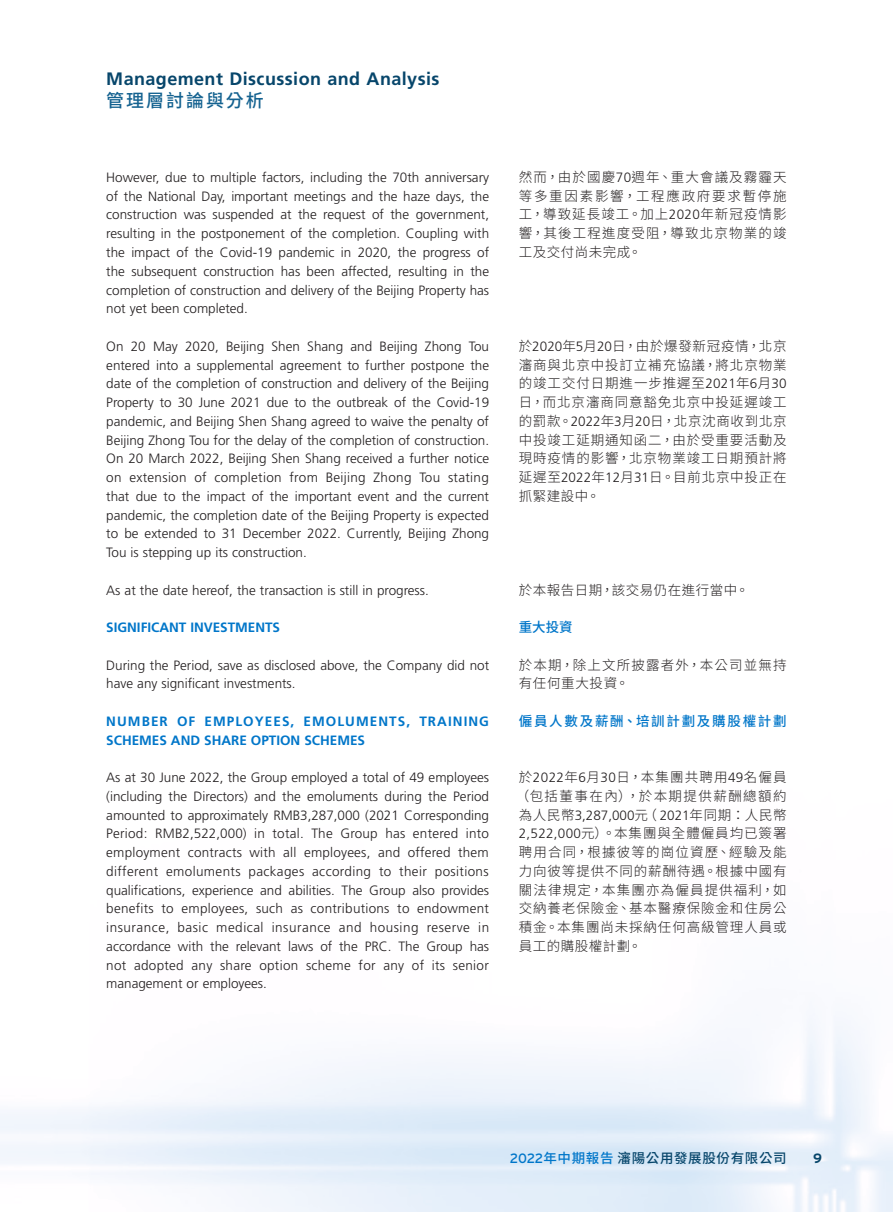
<style>
.page{position:relative;width:893px;height:1212px;background:#fff}
.page>*{position:absolute;margin:0;border:0;box-sizing:border-box;transform-origin:0 0}
.t1{font:700 18px "Frutiger LT Std";letter-spacing:.025em;color:#07466b}
.t2{font:500 18px "Source Han Sans TC";letter-spacing:.11em;color:#146290}
.Body_Text{font:300 13.5px/18.8px "Frutiger LT Std";color:#231f20;text-align:justify}
.C_Body_Text{font:300 13.5px/18.8px "Source Han Sans TC";letter-spacing:.065em;color:#231f20;text-align:justify}
.Heading_1{font:700 13.5px/18.8px "Frutiger LT Std";letter-spacing:.08em;color:#0076c9}
.Body_Text-2{font:300 13.5px/18.8px "Source Han Sans TC";letter-spacing:.085em;color:#231f20}
.C_Heading_1{font:500 13.5px "Source Han Sans TC";letter-spacing:.13em;color:#0076c9}
.Heading_1-2{font:700 13.5px "Frutiger LT Std";color:#0076c9}
.t3{font:500 13.5px "Source Han Sans TC";letter-spacing:.05em;color:#07466b}
.C_Body_Text-2{font:300 13.5px "Source Han Sans TC";letter-spacing:.035em;color:#231f20}
.t4{font:700 13.5px "Interstate";color:#07466b}
.s1{font-family:"Frutiger LT Std"}
.s2{font-family:"Interstate";font-weight:400;color:#0076c9}
.s3{color:#0076c9}
</style>
<div class="page">
<h1 class="t1" style="left:106px;top:68px;width:335px">Management Discussion and Analysis</h1>
<h1 class="t2" style="left:106px;top:90px;width:159px">管理層討論與分析</h1>
<p class="Body_Text" style="left:106px;top:168px;width:384px">However, due to multiple factors, including the 70th anniversary of the National Day, important meetings and the haze days, the construction was suspended at the request of the government, resulting in the postponement of the completion. Coupling with the impact of the Covid-19 pandemic in 2020, the progress of the subsequent construction has been affected, resulting in the completion of construction and delivery of the Beijing Property has not yet been completed.</p>
<p class="Body_Text" style="left:106px;top:337px;width:384px">On 20 May 2020, Beijing Shen Shang and Beijing Zhong Tou entered into a supplemental agreement to further postpone the date of the completion of construction and delivery of the Beijing Property to 30 June 2021 due to the outbreak of the Covid-19 pandemic, and Beijing Shen Shang agreed to waive the penalty of Beijing Zhong Tou for the delay of the completion of construction.<br>On 20 March 2022, Beijing Shen Shang received a further notice on extension of completion from Beijing Zhong Tou stating that due to the impact of the important event and the current pandemic, the completion date of the Beijing Property is expected to be extended to 31 December 2022. Currently, Beijing Zhong Tou is stepping up its construction.</p>
<p class="Body_Text" style="left:106px;top:581px;width:324px">As at the date hereof, the transaction is still in progress.</p>
<p class="Heading_1-2" style="left:106px;top:619px;width:175px">SIGNIFICANT INVESTMENTS</p>
<p class="Body_Text" style="left:106px;top:656px;width:384px">During the Period, save as disclosed above, the Company did not have any significant investments.</p>
<p class="Heading_1" style="left:106px;top:712px;width:384px">NUMBER OF EMPLOYEES, EMOLUMENTS, TRAINING<br>SCHEMES AND SHARE OPTION SCHEMES</p>
<p class="Body_Text" style="left:106px;top:768px;width:384px">As at 30 June 2022, the Group employed a total of 49 employees (including the Directors) and the emoluments during the Period amounted to approximately RMB3,287,000 (2021 Corresponding Period: RMB2,522,000) in total. The Group has entered into employment contracts with all employees, and offered them different emoluments packages according to their positions qualifications, experience and abilities. The Group also provides benefits to employees, such as contributions to endowment insurance, basic medical insurance and housing reserve in accordance with the relevant laws of the PRC. The Group has not adopted any share option scheme for any of its senior management or employees.</p>
<p class="C_Body_Text" style="left:519px;top:168px;width:269px">然而，由於國慶<span class="s1">70</span>週年、重大會議及霧霾天等多重因素影響，工程應政府要求暫停施工，導致延長竣工。加上<span class="s1">2020</span>年新冠疫情影響，其後工程進度受阻，導致北京物業的竣工及交付尚未完成。</p>
<p class="C_Body_Text" style="left:519px;top:337px;width:269px">於<span class="s1">2020</span>年<span class="s1">5</span>月<span class="s1">20</span>日，由於爆發新冠疫情，北京瀋商與北京中投訂立補充協議，將北京物業的竣工交付日期進一步推遲至<span class="s1">2021</span>年<span class="s1">6</span>月<span class="s1">30</span>日，而北京瀋商同意豁免北京中投延遲竣工的罰款。<span class="s1">2022</span>年<span class="s1">3</span>月<span class="s1">20</span>日，北京沈商收到北京中投竣工延期通知函二，由於受重要活動及現時疫情的影響，北京物業竣工日期預計將延遲至<span class="s1">2022</span>年<span class="s1">12</span>月<span class="s1">31</span>日。目前北京中投正在抓緊建設中。</p>
<p class="C_Body_Text-2" style="left:519px;top:582px;width:232px">於本報告日期，該交易仍在進行當中。</p>
<p class="C_Heading_1" style="left:519px;top:619px;width:55px">重大投資</p>
<p class="Body_Text-2" style="left:519px;top:655px;width:269px">於本期，除上文所披露者外，本公司並無持有任何重大投資。</p>
<p class="C_Heading_1" style="left:519px;top:713px;width:269px">僱員人數及薪酬、培訓計劃及購股權計劃</p>
<p class="C_Body_Text" style="left:516px;top:768px;width:272px">於<span class="s1">2022</span>年<span class="s1">6</span>月<span class="s1">30</span>日，本集團共聘用<span class="s1">49</span>名僱員（包括董事在內），於本期提供薪酬總額約為人民幣<span class="s1">3,287,000</span>元（ <span class="s1">2021</span>年同期：人民幣<span class="s1">2,522,000</span>元）。本集團與全體僱員均已簽署聘用合同，根據彼等的崗位資歷、經驗及能力向彼等提供不同的薪酬待遇。根據中國有關法律規定，本集團亦為僱員提供福利，如交納養老保險金、基本醫療保險金和住房公積金。本集團尚未採納任何高級管理人員或員工的購股權計劃。</p>
<p class="t3" style="left:510px;top:1150px;width:278px"><span class="s2">2022</span><span class="s3">年中期報告</span>瀋陽公用發展股份有限公司</p>
<p class="t4" style="left:813px;top:1150px;width:10px">9</p>
</div>
